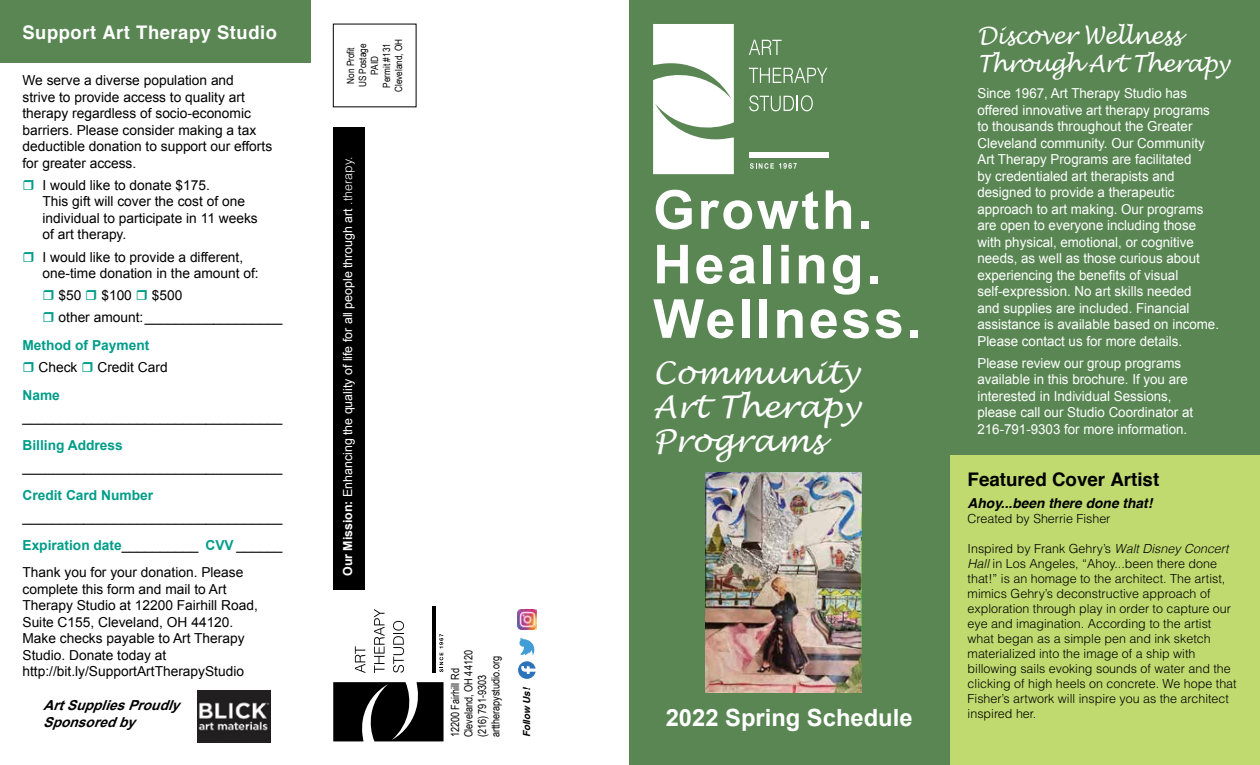
<style>
.page{position:relative;width:1260px;height:765px;background:#fff}
.page>*{position:absolute;margin:0;border:0;box-sizing:border-box;transform-origin:0 0}
.t1{font:700 53.75px/54.5px "Arial";letter-spacing:.05em;color:#fff}
.t2{font:italic 31.25px/33.8px "Lucida Handwriting";color:#fff;text-align:justify}
.t3{font:italic 23.75px/27.5px "Lucida Handwriting";letter-spacing:-.03em;color:#fff;scale:.94 1}
.t4{font:700 23.75px "Arial";color:#fff}
.t5{font:700 18.75px "Helvetica";letter-spacing:.03em;color:#fff}
.t6{font:700 18.75px "Helvetica";color:#000}
.t7{font:13.75px/16.5px "Arial";color:#000}
.t8{font:13.75px/16.5px "Arial";color:#fff}
.t9{font:700 13.75px "Arial";color:#009d89}
.t10{font:italic 700 13.75px/16.5px "Arial";color:#000}
.t11{font:italic 700 13.75px "Helvetica";color:#000}
.t12{font:300 12.5px/15px "Helvetica";color:#000}
.t13{font:12.5px "Arial";color:#fff}
.t14{font:11.25px/13.5px "Arial Narrow";color:#000}
.t15{font:10px/12px "Arial Narrow";color:#000;text-align:center}
.t16{font:italic 700 9.75px "Helvetica";color:#000}
.s1{font-weight:700;color:#009d89}
.s2{font-weight:700}
.s3{font-family:"Helvetica";font-weight:300}
.s4{font-style:italic}
</style>
<div class="page">
<div style="left:949px;top:455px;width:311px;height:310px;background:#c0da6f"></div>
<div style="left:629px;top:0;width:320px;height:765px;background:#598653"></div>
<div style="left:943px;top:0;width:317px;height:455px;background:#598653"></div>
<div style="left:0;top:0;width:310px;height:62px;background:#598653"></div>
<svg style="left:749px;top:95px;width:64px;height:16px"></svg>
<svg style="left:749px;top:68px;width:78px;height:15px"></svg>
<svg style="left:749px;top:40px;width:33px;height:15px"></svg>
<div style="left:749px;top:152px;width:80px;height:6px;background:#fff"></div>
<svg style="left:750px;top:163px;width:47px;height:6px"></svg>
<svg style="left:653px;top:24px;width:81px;height:150px"></svg>
<img style="left:706px;top:473px;width:155px;height:220px">
<svg style="left:518px;top:637px;width:18px;height:42px"></svg>
<svg style="left:333px;top:682px;width:111px;height:59px"></svg>
<svg style="left:393px;top:621px;width:11px;height:52px"></svg>
<svg style="left:374px;top:609px;width:11px;height:64px"></svg>
<svg style="left:355px;top:646px;width:10px;height:27px"></svg>
<hr style="left:432px;top:606px;width:4px;height:67px;background:#000">
<svg style="left:439px;top:634px;width:4px;height:38px"></svg>
<div style="left:333px;top:127px;width:32px;height:462px;background:#000"></div>
<img style="left:517px;top:610px;width:20px;height:19px">
<img style="left:197px;top:690px;width:73px;height:52px">
<h3 class="t5" style="left:22px;top:20px;width:256px">Support Art Therapy Studio</h3>
<p class="t7" style="left:22px;top:72px;width:251px">We serve a diverse population and<br>strive to provide access to quality art therapy regardless of socio-economic barriers. Please consider making a tax deductible donation to support our efforts for greater access.</p>
<p class="t7" style="left:43px;top:177px;width:217px">I would like to donate $175.<br>This gift will cover the cost of one individual to participate in 11 weeks of art therapy.</p>
<p class="t7" style="left:43px;top:249px;width:218px">I would like to provide a different, one-time donation in the amount of:</p>
<p class="t7" style="left:59px;top:287px;width:24px">$50</p>
<p class="t7" style="left:101px;top:287px;width:32px">$100</p>
<p class="t7" style="left:59px;top:284px;width:225px;line-height:22.1px;text-align:center">$500<br>other amount:__________________</p>
<p class="t9" style="left:22px;top:336px;width:128px">Method of Payment</p>
<p class="t7" style="left:39px;top:359px;width:40px">Check</p>
<p class="t7" style="left:97px;top:359px;width:72px">Credit Card</p>
<p class="t9" style="left:22px;top:386px;width:39px">Name</p>
<p class="t7" style="left:22px;top:409px;width:261px">__________________________________</p>
<p class="t9" style="left:22px;top:436px;width:102px">Billing Address</p>
<p class="t7" style="left:22px;top:459px;width:261px">__________________________________</p>
<p class="t9" style="left:22px;top:486px;width:132px">Credit Card Number</p>
<p class="t7" style="left:22px;top:503px;width:261px;line-height:27.8px;text-align:justify">__________________________________ <span class="s1">Expiration date</span>__________ <span class="s1">CVV</span> ______ Thank you for your donation. Please</p>
<p class="t7" style="left:23px;top:581px;width:237px">complete this form and mail to Art Therapy Studio at 12200 Fairhill Road, Suite C155, Cleveland, OH 44120.<br>Make checks payable to Art Therapy Studio. Donate today at http://bit.ly/SupportArtTherapyStudio</p>
<p class="t10" style="left:43px;top:698px;width:144px">ArtSuppliesProudly<br>Sponsoredby</p>
<p class="t15" style="left:344px;top:92px;width:55px;rotate:-90deg">Non Profit<br>US Postage<br>PAID<br>Permit #131<br>Cleveland, OH</p>
<p class="t13" style="left:339px;top:576px;width:421px;rotate:-90deg"><span class="s2">Our Mission:</span> Enhancing the quality of life for all people through art <span class="s3">.therapy.</span></p>
<p class="t14" style="left:448px;top:737px;width:89px;rotate:-90deg">12200 Fairhill Rd<br>Cleveland, OH 44120 (216) 791-9303 arttherapystudio.org</p>
<p class="t16" style="left:519px;top:737px;width:52px;rotate:-90deg">Follow Us!</p>
<h1 class="t1" style="left:653px;top:185px;width:270px">Growth.<br>Healing.<br>Wellness.</h1>
<h2 class="t2" style="left:653px;top:357px;width:208px">Community Art Therapy Programs</h2>
<h3 class="t4" style="left:666px;top:702px;width:248px">2022 Spring Schedule</h3>
<h3 class="t3" style="left:977px;top:23px;width:269px">Discover Wellness<br>Through Art Therapy</h3>
<p class="t8" style="left:977px;top:85px;width:243px">Since 1967, Art Therapy Studio has offered innovative art therapy programs to thousands throughout the Greater Cleveland community. Our Community Art Therapy Programs are facilitated<br>by credentialed art therapists and designed to provide a therapeutic approach to art making. Our programs are open to everyone including those with physical, emotional, or cognitive needs, as well as those curious about experiencing the benefits of visual self-expression. No art skills needed<br>and supplies are included. Financial assistance is available based on income.<br>Please contact us for more details.</p>
<p class="t8" style="left:977px;top:355px;width:217px">Please review our group programs available in this brochure. If you are interested in Individual Sessions, please call our Studio Coordinator at 216-791-9303 for more information.</p>
<h3 class="t6" style="left:968px;top:468px;width:193px">Featured Cover Artist</h3>
<p class="t11" style="left:968px;top:492px;width:186px">Ahoy...been there done that!</p>
<p class="t12" style="left:968px;top:511px;width:144px">Created by Sherrie Fisher</p>
<p class="t12" style="left:968px;top:541px;width:271px">Inspired by Frank Gehry’s <span class="s4">Walt Disney Concert Hall</span> in Los Angeles, “Ahoy...been there done that!” is an homage to the architect. The artist, mimics Gehry’s deconstructive approach of exploration through play in order to capture our eye and imagination. According to the artist what began as a simple pen and ink sketch materialized into the image of a ship with billowing sails evoking sounds of water and the clicking of high heels on concrete. We hope that Fisher’s artwork will inspire you as the architect inspired her.</p>
</div>
